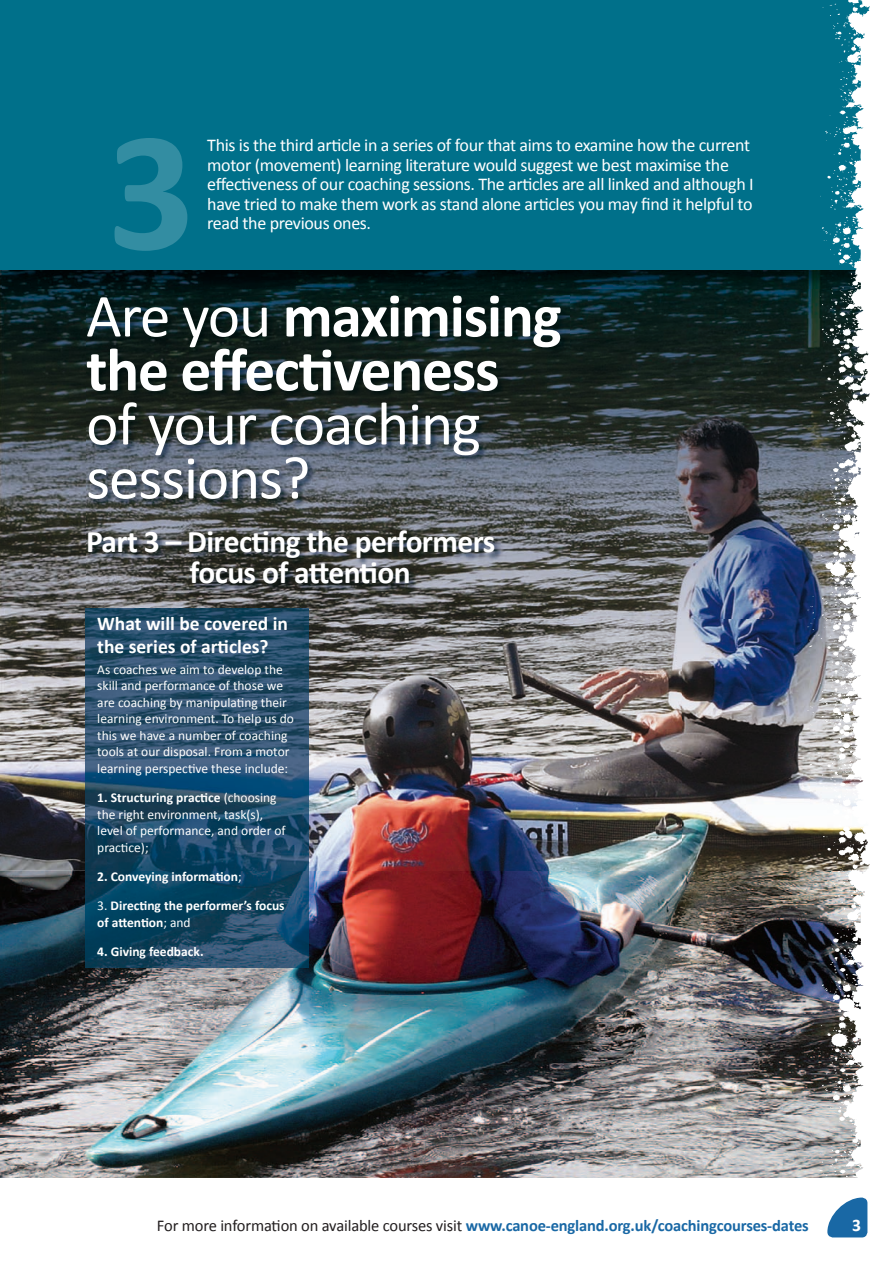
<style>
.page{position:relative;width:893px;height:1263px;background:#fff}
.page>*{position:absolute;margin:0;border:0;box-sizing:border-box;transform-origin:0 0}
.t1{font:700 172.5px "Calibri";color:#338da2}
.t2{font:700 61.5px/54px "Calibri";letter-spacing:-.02em;color:#fff}
.t3{font:61.5px/54px "Calibri";letter-spacing:-.02em;color:#fff}
.t4{font:700 31.5px/31.5px "Calibri";letter-spacing:-.02em;color:#fff;text-align:center}
.t5{font:700 19.5px/23.4px "Calibri";color:#fff}
.t6{font:18px/19.5px "Calibri";letter-spacing:-.02em;color:#fff}
.t7{font:700 17.7px "Calibri";color:#fff}
.t8{font:700 16.5px "Calibri";letter-spacing:-.01em;color:#1968a5}
.t9{font:13.5px/16.5px "Calibri";color:#fff}
.t10{font:700 13.5px/16.5px "Calibri";color:#fff}
.s1{font-weight:400}
.s2{font-weight:700}
.s3{font-weight:400;color:#231f20}
</style>
<div class="page">
<img style="left:0;top:870px;width:807px;height:308px">
<img style="left:0;top:269px;width:104px;height:601px">
<img style="left:104px;top:288px;width:703px;height:30px">
<img style="left:526px;top:318px;width:281px;height:301px">
<img style="left:104px;top:592px;width:422px;height:27px">
<img style="left:309px;top:619px;width:498px;height:251px">
<img style="left:85px;top:609px;width:224px;height:359px">
<img style="left:2px;top:269px;width:805px;height:19px">
<div style="left:0;top:0;width:893px;height:269px;background:#00708a"></div>
<img style="left:87px;top:296px;width:482px;height:296px">
<svg style="left:827px;top:1197px;width:40px;height:40px"></svg>
<img style="left:807px;top:0;width:86px;height:1178px">
<h1 class="t1" style="left:107px;top:81px;width:89px">3</h1>
<p class="t6" style="left:207px;top:135px;width:548px">This is the third article in a series of four that aims to examine how the current motor (movement) learning literature would suggest we best maximise the effectiveness of our coaching sessions. The articles are all linked and although I have tried to make them work as stand alone articles you may find it helpful to</p>
<h3 class="t6" style="left:207px;top:213px;width:165px">read the previous ones.</h3>
<h2 class="t2" style="left:86px;top:289px;width:477px"><span class="s1">Are you</span> maximising the effectiveness</h2>
<h2 class="t3" style="left:86px;top:397px;width:396px">of your coaching sessions?</h2>
<h3 class="t4" style="left:86px;top:525px;width:411px">Part 3 – Directing the performers focus of attention</h3>
<h3 class="t5" style="left:97px;top:611px;width:192px">What will be covered in the series of articles?</h3>
<p class="t9" style="left:97px;top:661px;width:198px">As coaches we aim to develop the skill and performance of those we are coaching by manipulating their learning environment. To help us do this we have a number of coaching tools at our disposal. From a motor learning perspective these include:</p>
<p class="t9" style="left:97px;top:789px;width:190px"><span class="s2">1. Structuring practice</span> (choosing the right environment, task(s), level of performance, and order of practice);</p>
<p class="t10" style="left:97px;top:868px;width:146px">2. Conveying information<span class="s1">;</span></p>
<p class="t10" style="left:97px;top:897px;width:189px"><span class="s1">3.</span> Directing the performer’s focus of attention<span class="s1">; and</span></p>
<p class="t10" style="left:97px;top:943px;width:108px">4. Giving feedback.</p>
<p class="t8" style="left:157px;top:1215px;width:653px"><span class="s3">For more information on available courses visit</span> www.canoe-england.org.uk/coachingcourses-dates</p>
<h3 class="t7" style="left:852px;top:1213px;width:10px">3</h3>
</div>
